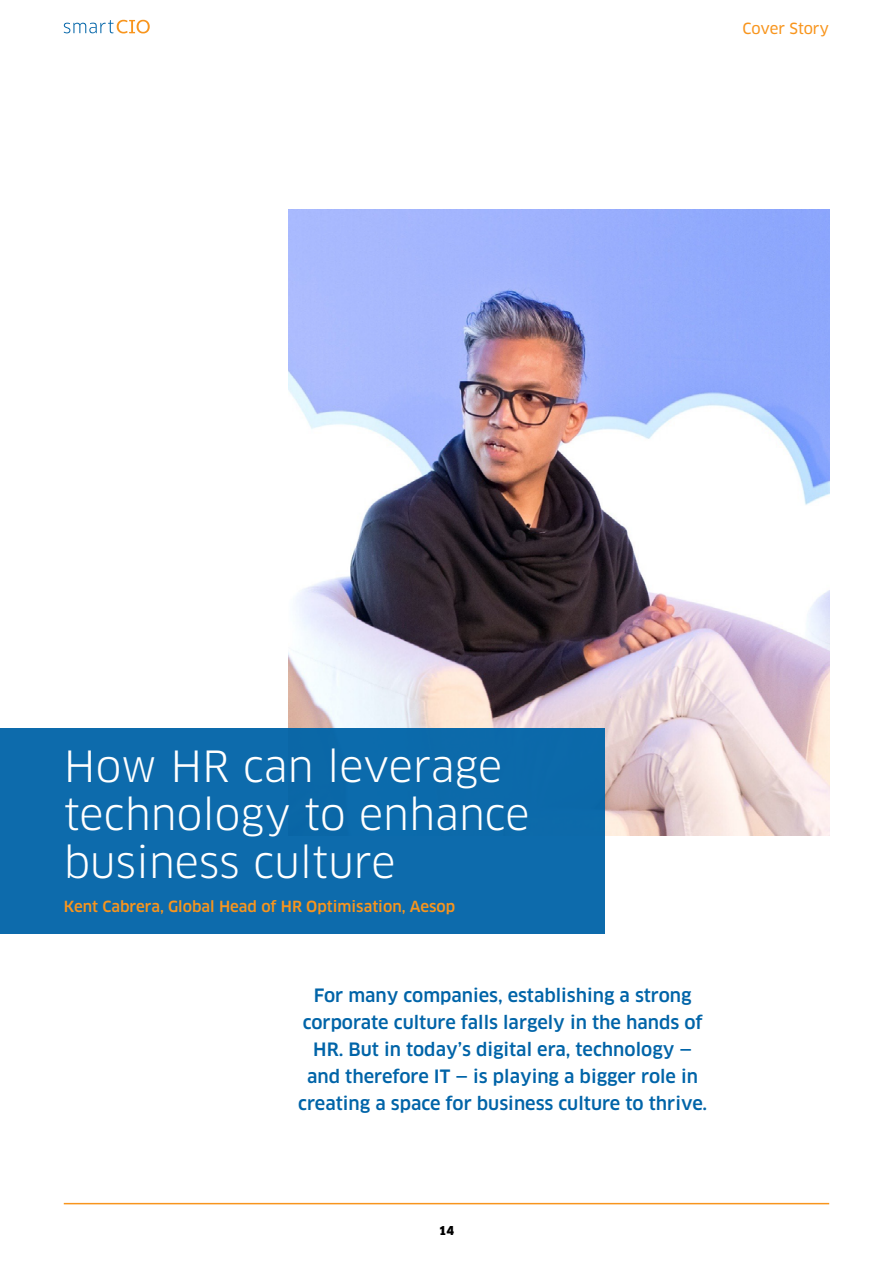
<style>
.page{position:relative;width:893px;height:1263px;background:#fff}
.page>*{position:absolute;margin:0;border:0;box-sizing:border-box;transform-origin:0 0}
.t1{font:42px/48px "Clan Pro";color:#fff}
.t2{font:500 18px/27px "Clan Pro";color:#0064a8;text-align:center}
.t3{font:500 15px "Clan Pro";color:#f8951d}
.t4{font:15px "Clan Pro News";letter-spacing:-.005em;color:#f8951d}
.t5{font:900 12px "Clan Pro";color:#000}
</style>
<div class="page">
<hr style="left:64px;top:1203px;width:765px;height:1px;background:#f8951d">
<svg style="left:64px;top:20px;width:86px;height:13px"></svg>
<img style="left:289px;top:210px;width:540px;height:625px">
<div style="left:0;top:729px;width:604px;height:205px;background:#0d6bac"></div>
<p class="t4" style="left:742px;top:20px;width:88px">Cover Story</p>
<h1 class="t1" style="left:64px;top:742px;width:467px">How HR can leverage technology to enhance business culture</h1>
<p class="t3" style="left:64px;top:898px;width:393px">Kent Cabrera, Global Head of HR Optimisation, Aesop</p>
<p class="t2" style="left:298px;top:982px;width:411px">For many companies, establishing a strong corporate culture falls largely in the hands of HR. But in today’s digital era, technology — and therefore IT — is playing a bigger role in creating a space for business culture to thrive.</p>
<p class="t5" style="left:439px;top:1224px;width:17px">14</p>
</div>
